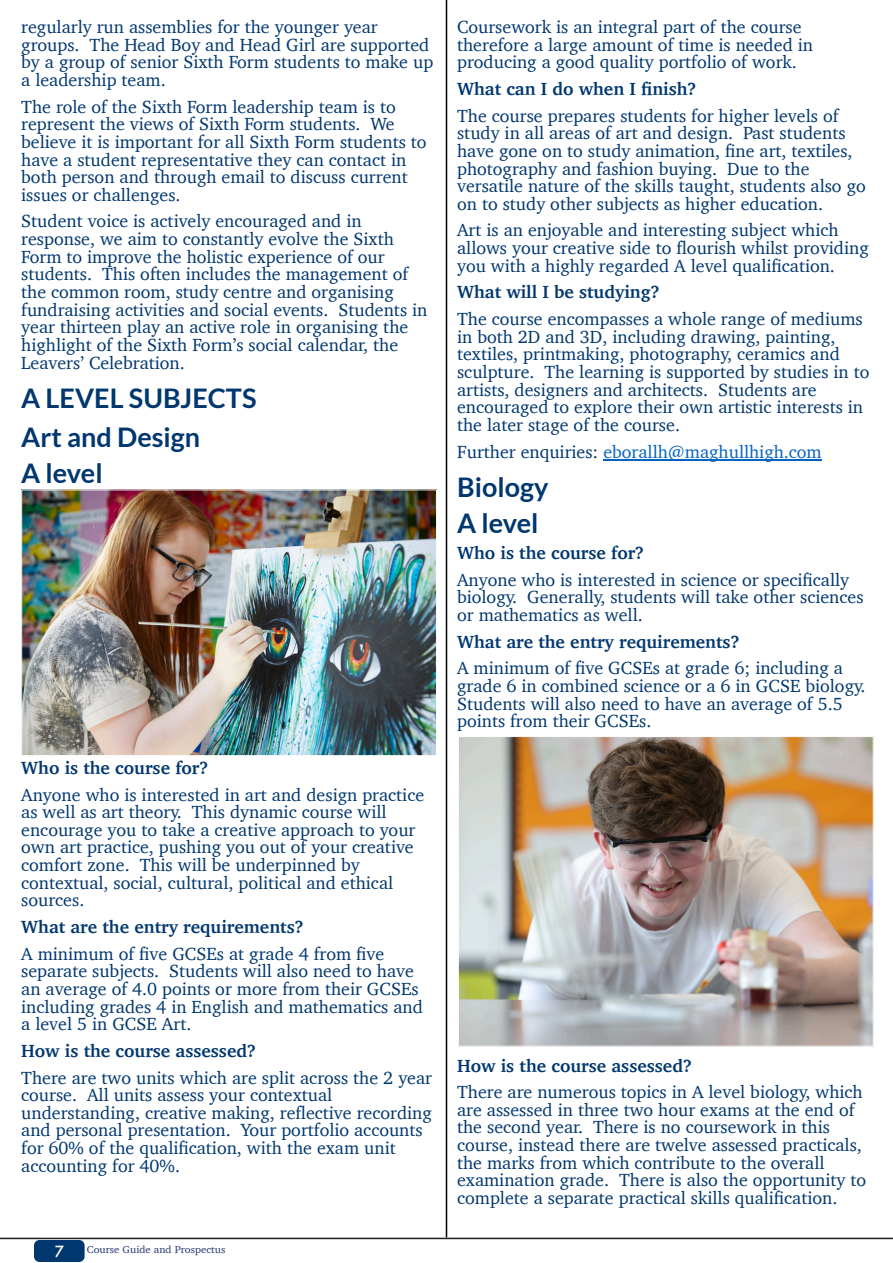
<style>
.page{position:relative;width:893px;height:1263px;background:#fff}
.page>*{position:absolute;margin:0;border:0;box-sizing:border-box;transform-origin:0 0}
.t1{font:700 27px/39px "Lato";color:#00376f}
.t2{font:18px/17.7px "Charter";color:#00376f}
.t3{font:700 18px "Charter";color:#00376f}
.t4{font:18px "Charter";color:#0563c1}
.t5{font:500 15px "Futura";color:#fff}
.t6{font:10.35px "Charter";color:#22376f;scale:1.05 1}
.s1{color:#00376f}
</style>
<div class="page">
<hr style="left:603px;top:459px;width:219px;height:2px;background:#0563c1">
<img style="left:24px;top:492px;width:411px;height:262px">
<div style="left:22px;top:490px;width:415px;height:266px;border:1px solid #fff"></div>
<img style="left:460px;top:738px;width:411px;height:306px">
<div style="left:458px;top:736px;width:415px;height:310px;border:1px solid #fff"></div>
<hr style="left:446px;top:0;width:1px;height:1237px;background:#000">
<div style="left:34px;top:1240px;width:51px;height:22px;background:#00376f;border-radius:5px"></div>
<hr style="left:0;top:1238px;width:893px;height:1px;background:#231f20">
<p class="t2" style="left:21px;top:18px;width:413px">regularly run assemblies for the younger year groups. The Head Boy and Head Girl are supported by a group of senior Sixth Form students to make up a leadership team.</p>
<p class="t2" style="left:21px;top:97px;width:407px">The role of the Sixth Form leadership team is to represent the views of Sixth Form students. We believe it is important for all Sixth Form students to have a student representative they can contact in both person and through email to discuss current issues or challenges.</p>
<p class="t2" style="left:21px;top:212px;width:408px">Student voice is actively encouraged and in response, we aim to constantly evolve the Sixth Form to improve the holistic experience of our students. This often includes the management of the common room, study centre and organising fundraising activities and social events. Students in year thirteen play an active role in organising the highlight of the Sixth Form’s social calendar, the Leavers’ Celebration.</p>
<h1 class="t1" style="left:21px;top:380px;width:237px">A LEVEL SUBJECTS<br>Art and Design</h1>
<h1 class="t1" style="left:21px;top:455px;width:83px">A level</h1>
<p class="t3" style="left:21px;top:756px;width:188px">Who is the course for?</p>
<p class="t2" style="left:21px;top:785px;width:404px">Anyone who is interested in art and design practice as well as art theory. This dynamic course will encourage you to take a creative approach to your own art practice, pushing you out of your creative comfort zone. This will be underpinned by contextual, social, cultural, political and ethical sources.</p>
<p class="t3" style="left:21px;top:915px;width:284px">What are the entry requirements?</p>
<p class="t2" style="left:21px;top:944px;width:403px">A minimum of five GCSEs at grade 4 from five separate subjects. Students will also need to have an average of 4.0 points or more from their GCSEs including grades 4 in English and mathematics and a level 5 in GCSE Art.</p>
<p class="t3" style="left:21px;top:1039px;width:236px">How is the course assessed?</p>
<p class="t2" style="left:21px;top:1068px;width:412px">There are two units which are split across the 2 year course. All units assess your contextual understanding, creative making, reflective recording and personal presentation. Your portfolio accounts for 60% of the qualification, with the exam unit accounting for 40%.</p>
<p class="t5" style="left:55px;top:1245px;width:11px">7</p>
<p class="t6" style="left:87px;top:1243px;width:133px">Course Guide and Prospectus</p>
<p class="t2" style="left:457px;top:18px;width:357px">Coursework is an integral part of the course therefore a large amount of time is needed in producing a good quality portfolio of work.</p>
<p class="t3" style="left:457px;top:77px;width:241px">What can I do when I finish?</p>
<p class="t2" style="left:457px;top:106px;width:410px">The course prepares students for higher levels of study in all areas of art and design. Past students have gone on to study animation, fine art, textiles, photography and fashion buying. Due to the versatile nature of the skills taught, students also go on to study other subjects as higher education.</p>
<p class="t2" style="left:457px;top:221px;width:413px">Art is an enjoyable and interesting subject which allows your creative side to flourish whilst providing you with a highly regarded A level qualification.</p>
<p class="t3" style="left:457px;top:281px;width:204px">What will I be studying?</p>
<p class="t2" style="left:457px;top:310px;width:414px">The course encompasses a whole range of mediums in both 2D and 3D, including drawing, painting, textiles, printmaking, photography, ceramics and sculpture. The learning is supported by studies in to artists, designers and architects. Students are encouraged to explore their own artistic interests in the later stage of the course.</p>
<p class="t4" style="left:457px;top:440px;width:366px"><span class="s1">Further enquiries:</span> eborallh@maghullhigh.com</p>
<h1 class="t1" style="left:457px;top:470px;width:93px;line-height:36px">Biology<br>A level</h1>
<p class="t3" style="left:457px;top:541px;width:188px">Who is the course for?</p>
<p class="t2" style="left:457px;top:570px;width:408px">Anyone who is interested in science or specifically biology. Generally, students will take other sciences or mathematics as well.</p>
<p class="t3" style="left:457px;top:630px;width:284px">What are the entry requirements?</p>
<p class="t2" style="left:457px;top:659px;width:410px">A minimum of five GCSEs at grade 6; including a grade 6 in combined science or a 6 in GCSE biology.<br>Students will also need to have an average of 5.5 points from their GCSEs.</p>
<p class="t3" style="left:457px;top:1054px;width:236px">How is the course assessed?</p>
<p class="t2" style="left:457px;top:1083px;width:411px">There are numerous topics in A level biology, which are assessed in three two hour exams at the end of the second year. There is no coursework in this course, instead there are twelve assessed practicals, the marks from which contribute to the overall examination grade. There is also the opportunity to complete a separate practical skills qualification.</p>
</div>
